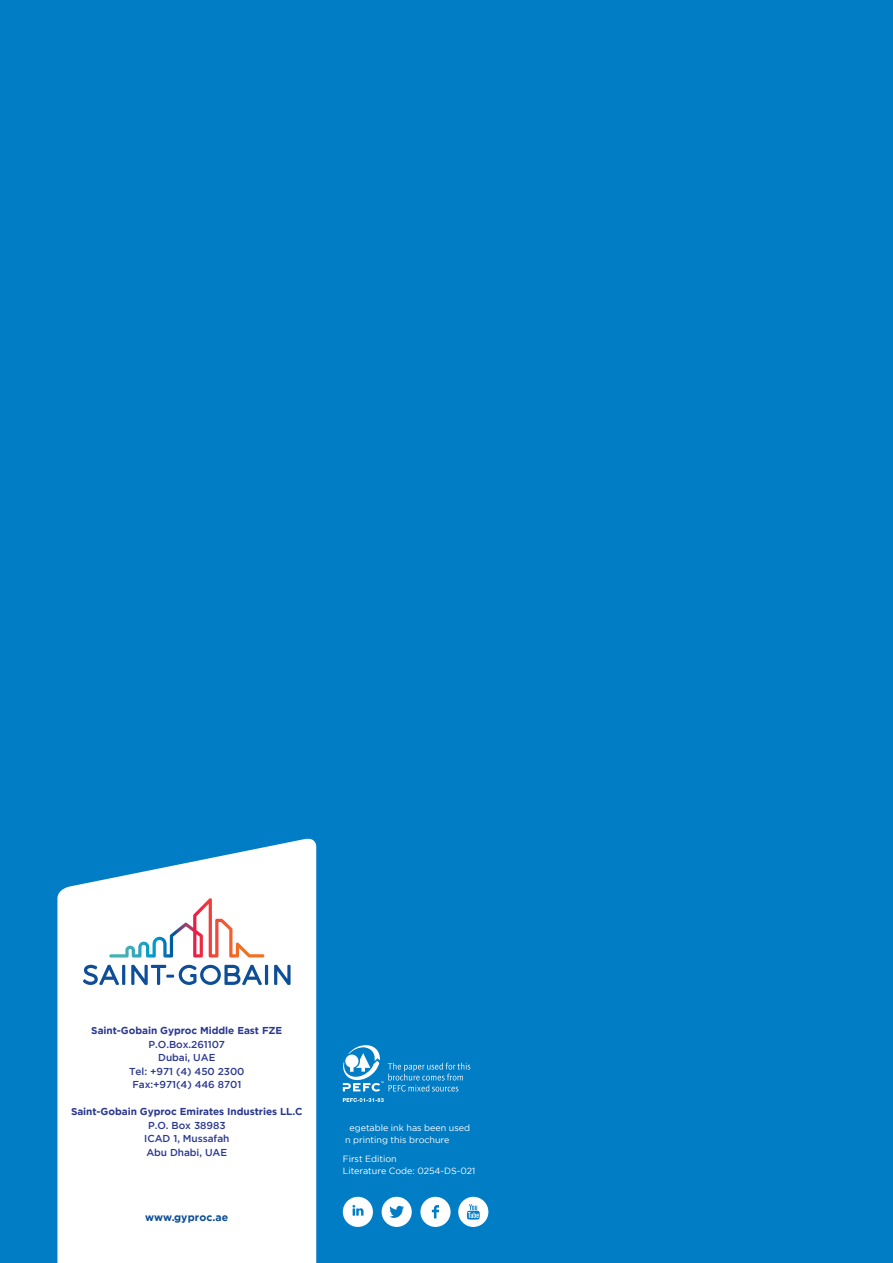
<style>
.page{position:relative;width:893px;height:1263px;background:#007dc5}
.page>*{position:absolute;margin:0;border:0;box-sizing:border-box;transform-origin:0 0}
.t1{font:700 10.5px "Gotham";letter-spacing:.01em;color:#0e4e96}
.t2{font:500 10.05px/13.5px "Gotham";letter-spacing:-.005em;color:#2b3990;text-align:center}
.t3{font:700 10.05px "Gotham";letter-spacing:-.005em;color:#2b3990}
.t4{font:9px/12px "Gotham";letter-spacing:-.005em;color:#fff}
</style>
<div class="page">
<svg style="left:57px;top:838px;width:259px;height:425px;background:#edf6fa"></svg>
<svg style="left:83px;top:965px;width:36px;height:20px"></svg>
<hr style="left:122px;top:965px;width:3px;height:20px;background:#0e4e96">
<svg style="left:131px;top:965px;width:131px;height:20px;background:#a3bbd7"></svg>
<hr style="left:265px;top:965px;width:3px;height:20px;background:#0e4e96">
<svg style="left:274px;top:965px;width:17px;height:20px"></svg>
<svg style="left:109px;top:898px;width:155px;height:59px;background:#f0e5e6"></svg>
<svg style="left:342px;top:1045px;width:128px;height:47px"></svg>
<svg style="left:343px;top:1098px;width:41px;height:4px"></svg>
<div style="left:343px;top:1197px;width:30px;height:30px;background:#fff;border-radius:50%"></div>
<div style="left:420px;top:1197px;width:31px;height:30px;background:#fff;border-radius:50%"></div>
<svg style="left:432px;top:1205px;width:7px;height:13px"></svg>
<div style="left:458px;top:1197px;width:30px;height:30px;background:#fff;border-radius:50%"></div>
<svg style="left:467px;top:1204px;width:13px;height:15px"></svg>
<div style="left:382px;top:1197px;width:30px;height:30px;background:#fff;border-radius:50%"></div>
<svg style="left:389px;top:1206px;width:15px;height:12px"></svg>
<svg style="left:352px;top:1205px;width:12px;height:11px"></svg>
<p class="t3" style="left:91px;top:1025px;width:193px">Saint-Gobain Gyproc Middle East FZE</p>
<p class="t2" style="left:129px;top:1037px;width:117px">P.O.Box.261107<br>Dubai, UAE<br>Tel: +971 (4) 450 2300<br>Fax:+971(4) 446 8701</p>
<p class="t3" style="left:71px;top:1106px;width:233px">Saint-Gobain Gyproc Emirates Industries LL.C</p>
<p class="t2" style="left:144px;top:1118px;width:87px">P.O. Box 38983<br>ICAD 1, Mussafah<br>Abu Dhabi, UAE</p>
<p class="t1" style="left:145px;top:1211px;width:85px">www.gyproc.ae</p>
<p class="t4" style="left:345px;top:1122px;width:126px;text-indent:4px">egetable ink has been used n printing this brochure</p>
<p class="t4" style="left:343px;top:1152px;width:134px">First Edition<br>Literature Code: 0254-DS-021</p>
</div>
